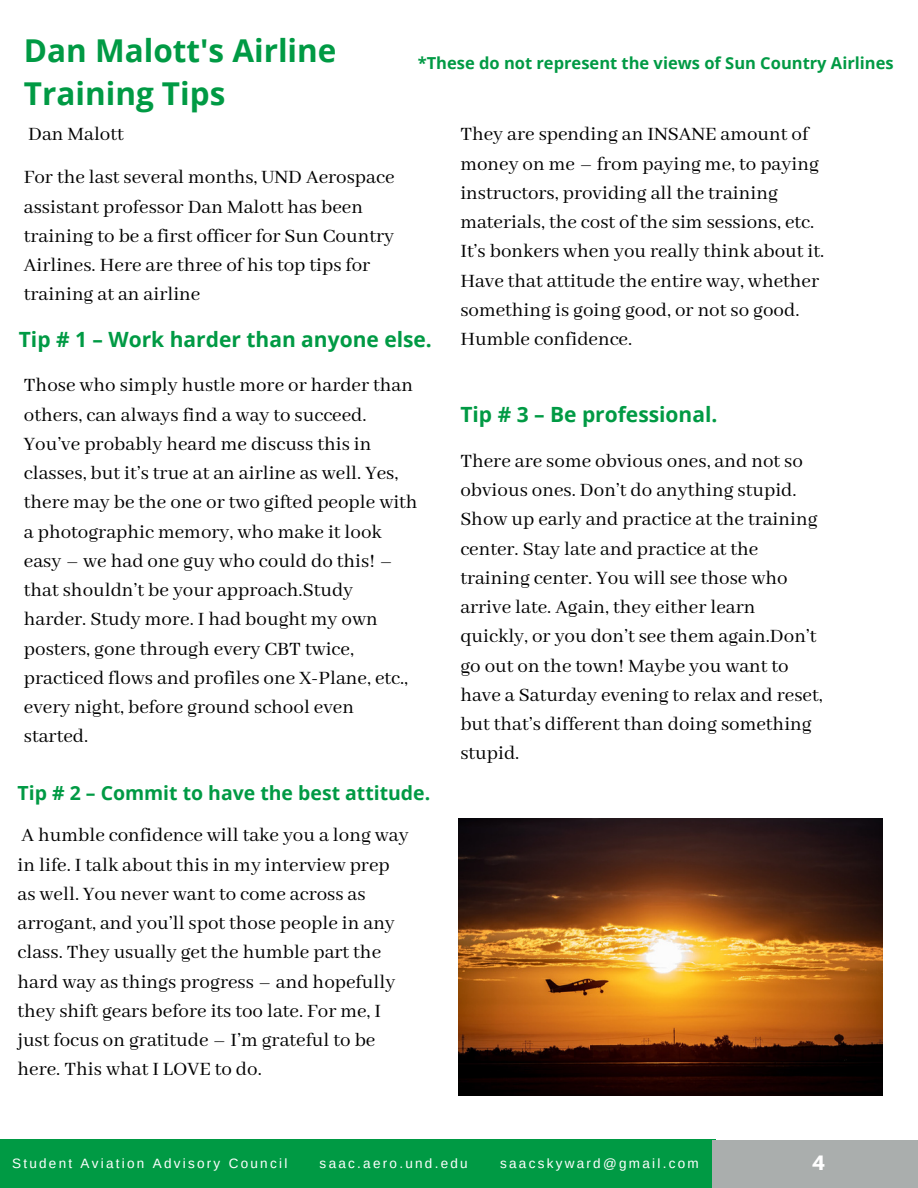
<style>
.page{position:relative;width:918px;height:1188px;background:#fff}
.page>*{position:absolute;margin:0;border:0;box-sizing:border-box;transform-origin:0 0}
.t1{font:700 31.5px/43.8px "Open Sans";color:#009a44}
.t2{font:21px/29.2px "Abhaya Libre";color:#000}
.t3{font:700 21px "Open Sans";color:#009a44}
.t4{font:800 21px "Aileron";color:#fff}
.t5{font:700 19.5px "Open Sans";color:#009a44}
.t6{font:700 16.5px "Open Sans";color:#009a44}
.t7{font:13.5px "Arimo";letter-spacing:.17em;color:#fff}
</style>
<div class="page">
<img style="left:459px;top:818px;width:424px;height:278px">
<div style="left:0;top:1140px;width:716px;height:48px;background:#009a44"></div>
<div style="left:712px;top:1140px;width:206px;height:48px;background:#aaaead"></div>
<h1 class="t1" style="left:24px;top:27px;width:314px">Dan Malott's Airline<br>Training Tips</h1>
<p class="t6" style="left:418px;top:51px;width:477px">*These do not represent the views of Sun Country Airlines</p>
<p class="t2" style="left:24px;top:114px;width:372px;line-height:42.8px">Dan Malott<br>For the last several months, UND Aerospace</p>
<p class="t2" style="left:24px;top:193px;width:372px">assistant professor Dan Malott has been training to be a first officer for Sun Country Airlines. Here are three of his top tips for training at an airline</p>
<p class="t3" style="left:19px;top:325px;width:415px">Tip # 1 – Work harder than anyone else.</p>
<p class="t2" style="left:24px;top:371px;width:395px">Those who simply hustle more or harder than others, can always find a way to succeed.<br>You’ve probably heard me discuss this in classes, but it’s true at an airline as well. Yes, there may be the one or two gifted people with a photographic memory, who make it look easy – we had one guy who could do this! – that shouldn’t be your approach.Study harder. Study more. I had bought my own posters, gone through every CBT twice, practiced flows and profiles one X-Plane, etc., every night, before ground school even started.</p>
<p class="t5" style="left:18px;top:779px;width:414px">Tip # 2 – Commit to have the best attitude.</p>
<p class="t2" style="left:18px;top:821px;width:393px">A humble confidence will take you a long way in life. I talk about this in my interview prep as well. You never want to come across as arrogant, and you’ll spot those people in any class. They usually get the humble part the hard way as things progress – and hopefully they shift gears before its too late. For me, I just focus on gratitude – I’m grateful to be here. This what I LOVE to do.</p>
<p class="t2" style="left:460px;top:121px;width:365px">They are spending an INSANE amount of money on me – from paying me, to paying instructors, providing all the training materials, the cost of the sim sessions, etc.<br>It’s bonkers when you really think about it.<br>Have that attitude the entire way, whether something is going good, or not so good.<br>Humble confidence.</p>
<p class="t3" style="left:460px;top:399px;width:259px">Tip # 3 – Be professional.</p>
<p class="t2" style="left:460px;top:447px;width:364px">There are some obvious ones, and not so obvious ones. Don’t do anything stupid.<br>Show up early and practice at the training center. Stay late and practice at the training center. You will see those who arrive late. Again, they either learn quickly, or you don’t see them again.Don’t go out on the town! Maybe you want to have a Saturday evening to relax and reset, but that’s different than doing something stupid.</p>
<p class="t7" style="left:12px;top:1156px;width:277px">Student Aviation Advisory Council</p>
<p class="t7" style="left:320px;top:1156px;width:150px">saac.aero.und.edu</p>
<p class="t7" style="left:500px;top:1156px;width:200px">saacskyward@gmail.com</p>
<p class="t4" style="left:812px;top:1150px;width:15px">4</p>
</div>
